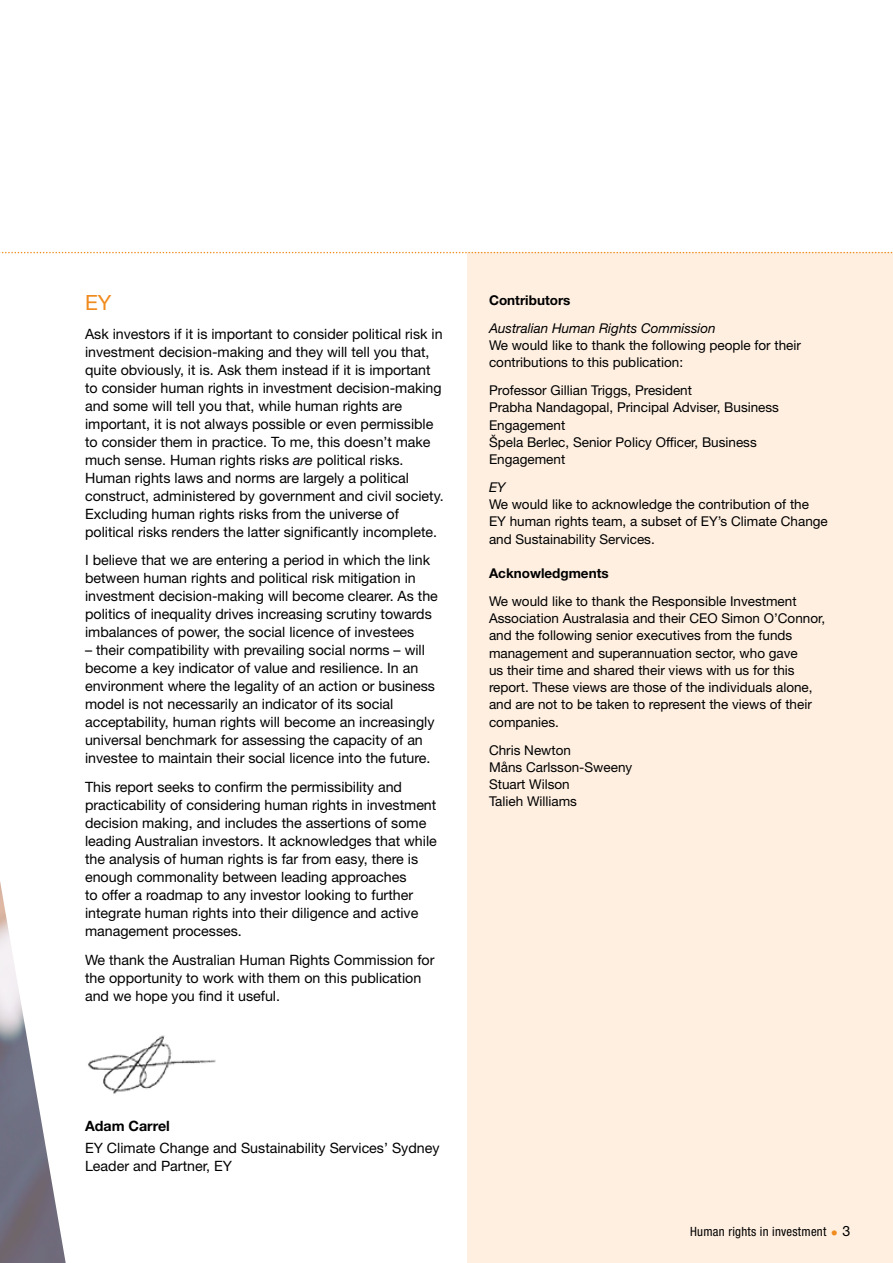
<style>
.page{position:relative;width:893px;height:1263px;background:#fff}
.page>*{position:absolute;margin:0;border:0;box-sizing:border-box;transform-origin:0 0}
.t1{font:21px "Helvetica Neue LT Std";color:#f08b1d}
.t2{font:14.25px/18px "Helvetica Neue LT Std";color:#000}
.t3{font:700 14.25px "Helvetica Neue LT Std";color:#000}
.t4{font:13.5px/17.2px "Helvetica Neue LT Std";color:#000}
.t5{font:italic 13.5px "Helvetica Neue LT Std";color:#000}
.t6{font:700 13.5px "Helvetica Neue LT Std";color:#000}
.t7{font:condensed 12.75px "Helvetica Neue LT Std";letter-spacing:.02em;color:#000}
.s1{font-style:italic}
.s2{font-weight:500;font-size:14.25px;color:#f08b1d}
.s3{font-stretch:normal;font-size:14.25px}
</style>
<div class="page">
<img style="left:0;top:881px;width:66px;height:382px">
<div style="left:468px;top:253px;width:425px;height:1010px;background:#feefe1"></div>
<svg style="left:0;top:252px;width:893px;height:1px"></svg>
<img style="left:88px;top:1035px;width:128px;height:59px">
<h1 class="t1" style="left:85px;top:290px;width:28px">EY</h1>
<p class="t2" style="left:85px;top:324px;width:360px">Ask investors if it is important to consider political risk in investment decision-making and they will tell you that, quite obviously, it is. Ask them instead if it is important to consider human rights in investment decision-making and some will tell you that, while human rights are important, it is not always possible or even permissible to consider them in practice. To me, this doesn’t make much sense. Human rights risks <span class="s1">are</span> political risks.<br>Human rights laws and norms are largely a political construct, administered by government and civil society.<br>Excluding human rights risks from the universe of political risks renders the latter significantly incomplete.</p>
<p class="t2" style="left:85px;top:551px;width:354px">I believe that we are entering a period in which the link between human rights and political risk mitigation in investment decision-making will become clearer. As the politics of inequality drives increasing scrutiny towards imbalances of power, the social licence of investees</p>
<p class="t2" style="left:85px;top:641px;width:351px">– their compatibility with prevailing social norms – will become a key indicator of value and resilience. In an environment where the legality of an action or business model is not necessarily an indicator of its social acceptability, human rights will become an increasingly universal benchmark for assessing the capacity of an investee to maintain their social licence into the future.</p>
<p class="t2" style="left:85px;top:778px;width:353px">This report seeks to confirm the permissibility and practicability of considering human rights in investment decision making, and includes the assertions of some leading Australian investors. It acknowledges that while the analysis of human rights is far from easy, there is enough commonality between leading approaches<br>to offer a roadmap to any investor looking to further integrate human rights into their diligence and active management processes.</p>
<p class="t2" style="left:85px;top:950px;width:351px">We thank the Australian Human Rights Commission for the opportunity to work with them on this publication and we hope you find it useful.</p>
<p class="t6" style="left:489px;top:292px;width:83px">Contributors</p>
<p class="t5" style="left:489px;top:320px;width:228px">Australian Human Rights Commission</p>
<p class="t4" style="left:489px;top:336px;width:313px">We would like to thank the following people for their contributions to this publication:</p>
<p class="t4" style="left:489px;top:381px;width:292px">Professor Gillian Triggs, President<br>Prabha Nandagopal, Principal Adviser, Business<br>Engagement<br>Špela Berlec, Senior Policy Officer, Business<br>Engagement</p>
<p class="t5" style="left:489px;top:479px;width:18px">EY</p>
<p class="t4" style="left:489px;top:496px;width:340px">We would like to acknowledge the contribution of the<br>EY human rights team, a subset of EY’s Climate Change and Sustainability Services.</p>
<p class="t6" style="left:489px;top:565px;width:121px">Acknowledgments</p>
<p class="t4" style="left:489px;top:592px;width:338px">We would like to thank the Responsible Investment Association Australasia and their CEO Simon O’Connor, and the following senior executives from the funds management and superannuation sector, who gave<br>us their time and shared their views with us for this report. These views are those of the individuals alone, and are not to be taken to represent the views of their companies.</p>
<p class="t4" style="left:489px;top:741px;width:145px">Chris Newton<br>Måns Carlsson-Sweeny<br>Stuart Wilson<br>Talieh Williams</p>
<p class="t3" style="left:85px;top:1117px;width:86px">Adam Carrel</p>
<p class="t2" style="left:85px;top:1139px;width:356px">EY Climate Change and Sustainability Services’ Sydney<br>Leader and Partner, EY</p>
<p class="t7" style="left:690px;top:1224px;width:162px">Human rights in investment <span class="s2">•</span> <span class="s3">3</span></p>
</div>
